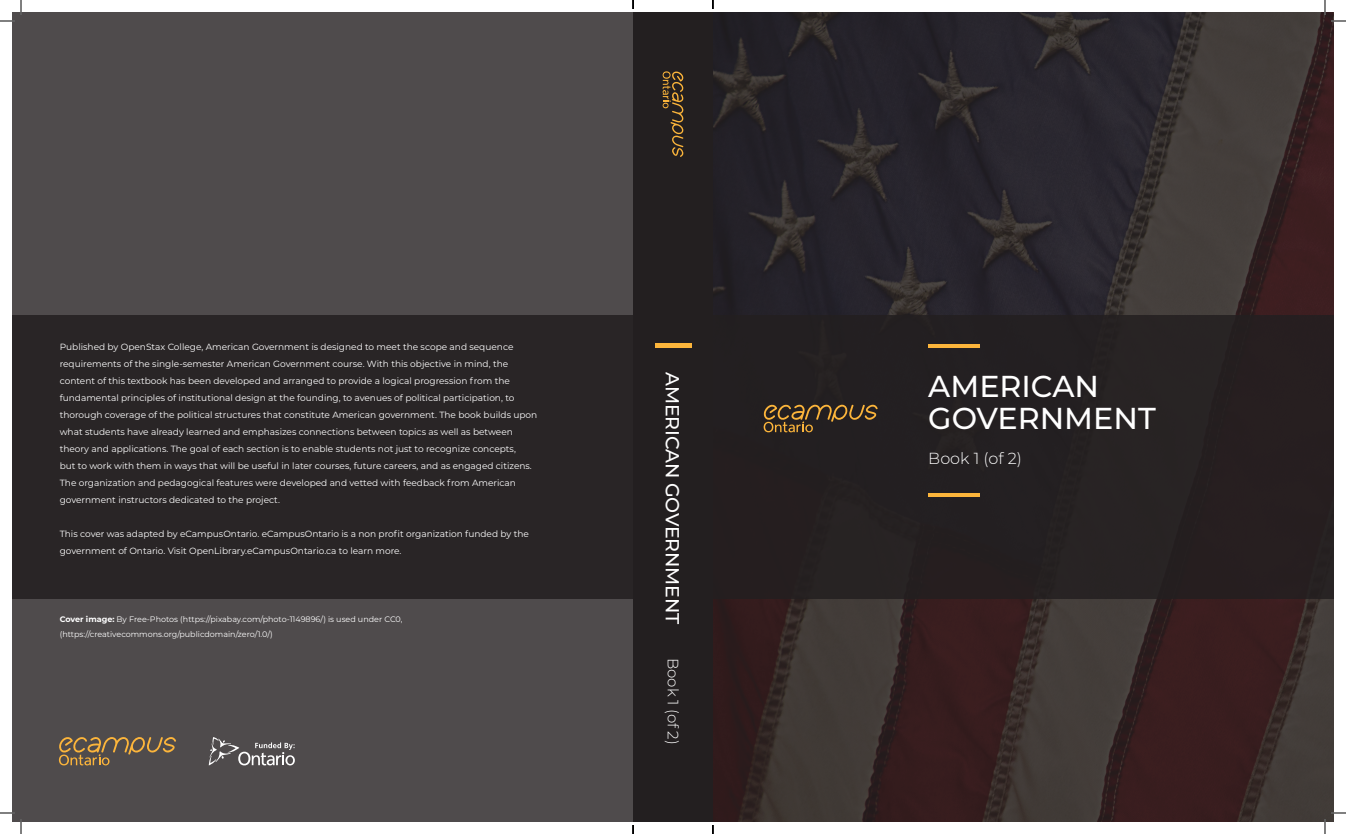
<style>
.page{position:relative;width:1346px;height:834px;background:#fff}
.page>*{position:absolute;margin:0;border:0;box-sizing:border-box;transform-origin:0 0}
.t1{font:500 30.2px/31.7px "Montserrat";color:#fff}
.t2{font:500 19px "Montserrat";letter-spacing:-.01em;color:#fff}
.t3{font:300 16px "Montserrat";color:#fff}
.t4{font:300 15px "Montserrat";letter-spacing:-.01em;color:#fff}
.t5{font:9px/17px "Montserrat";color:#fff}
.t6{font:8px/15px "Montserrat";color:#fff}
.s1{font-weight:700}
</style>
<div class="page">
<div style="left:12px;top:12px;width:630px;height:810px;background:#4f4b4c"></div>
<div style="left:12px;top:315px;width:625px;height:283px;background:#231f20"></div>
<svg style="left:59px;top:737px;width:117px;height:28px"></svg>
<svg style="left:209px;top:737px;width:86px;height:28px"></svg>
<svg style="left:713px;top:12px;width:621px;height:810px;background:#33292b"></svg>
<div style="left:706px;top:315px;width:628px;height:283px;background:#231f20"></div>
<svg style="left:763px;top:404px;width:115px;height:28px"></svg>
<hr style="left:928px;top:344px;width:51px;height:4px;background:#fcb53b">
<hr style="left:928px;top:493px;width:51px;height:4px;background:#fcb53b">
<div style="left:633px;top:12px;width:80px;height:810px;background:#231f20"></div>
<svg style="left:662px;top:71px;width:22px;height:86px"></svg>
<hr style="left:655px;top:344px;width:36px;height:4px;background:#fcb53b">
<svg style="left:1331px;top:20px;width:15px;height:2px"></svg>
<svg style="left:1331px;top:812px;width:15px;height:2px"></svg>
<svg style="left:0;top:0;width:22px;height:22px"></svg>
<svg style="left:0;top:812px;width:22px;height:22px"></svg>
<svg style="left:1324px;top:0;width:1px;height:15px"></svg>
<svg style="left:1324px;top:819px;width:1px;height:15px"></svg>
<svg style="left:632px;top:0;width:2px;height:9px"></svg>
<svg style="left:632px;top:825px;width:2px;height:9px"></svg>
<p class="t5" style="left:60px;top:338px;width:479px">Published by OpenStax College, American Government is designed to meet the scope and sequence requirements of the single-semester American Government course. With this objective in mind, the content of this textbook has been developed and arranged to provide a logical progression from the fundamental principles of institutional design at the founding, to avenues of political participation, to thorough coverage of the political structures that constitute American government. The book builds upon what students have already learned and emphasizes connections between topics as well as between theory and applications. The goal of each section is to enable students not just to recognize concepts,<br>but to work with them in ways that will be useful in later courses, future careers, and as engaged citizens.<br>The organization and pedagogical features were developed and vetted with feedback from American government instructors dedicated to the project.</p>
<p class="t5" style="left:60px;top:525px;width:471px">This cover was adapted by eCampusOntario. eCampusOntario is a non profit organization funded by the government of Ontario. Visit OpenLibrary.eCampusOntario.ca to learn more.</p>
<p class="t6" style="left:60px;top:611px;width:344px"><span class="s1">Cover image:</span> By Free-Photos (https://pixabay.com/photo-1149896/) is used under CC0, (https://creativecommons.org/publicdomain/zero/1.0/)</p>
<h2 class="t2" style="left:686px;top:372px;width:254px;rotate:90deg">AMERICAN GOVERNMENT</h2>
<h3 class="t4" style="left:683px;top:658px;width:88px;rotate:90deg">Book 1 (of 2)</h3>
<h1 class="t1" style="left:928px;top:370px;width:229px">AMERICAN<br>GOVERNMENT</h1>
<h3 class="t3" style="left:928px;top:447px;width:95px">Book 1 (of 2)</h3>
</div>
